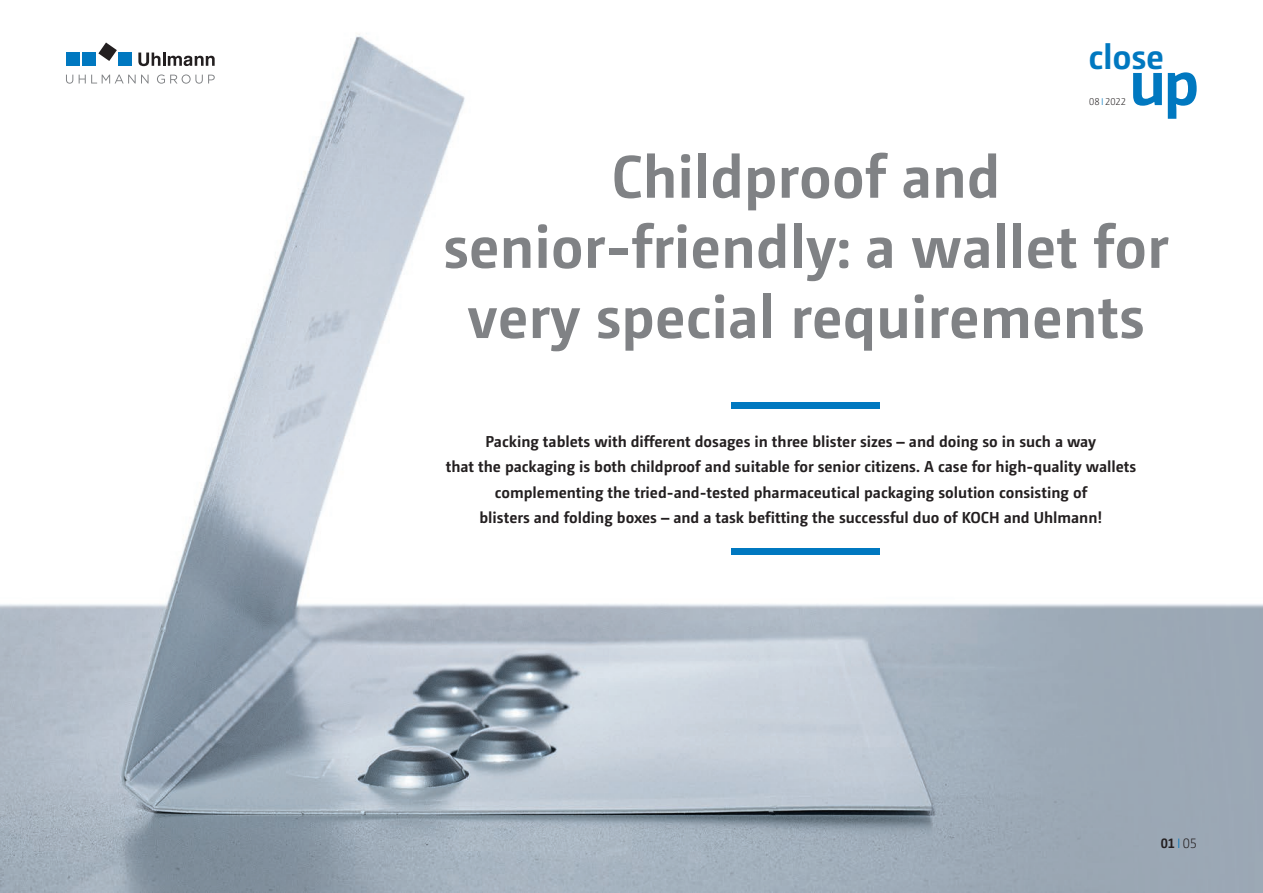
<style>
.page{position:relative;width:1263px;height:893px;background:#fff}
.page>*{position:absolute;margin:0;border:0;box-sizing:border-box;transform-origin:0 0}
.t1{font:700 64.8px "Camingo Dos Pro";color:#0078c0}
.t2{font:700 60px/70.2px "Camingo Dos Pro";color:#808285;text-align:center}
.t3{font:700 34.95px "Camingo Dos Pro";letter-spacing:-.01em;color:#0078c0}
.t4{font:700 15.75px/25.5px "Camingo Dos Pro";color:#231f20;text-align:center}
.t5{font:700 13.5px "Camingo Dos Pro";color:#231f20}
.t6{font:300 9.75px "Camingo Dos Pro";color:#231f20}
.s1{color:#0078c0}
.s2{font-weight:300;color:#0078c0}
.s3{font-weight:300}
</style>
<div class="page">
<img style="left:0;top:33px;width:1263px;height:860px">
<div style="left:731px;top:402px;width:149px;height:6px;background:#0078c0"></div>
<div style="left:731px;top:549px;width:149px;height:6px;background:#0078c0"></div>
<svg style="left:98px;top:43px;width:19px;height:18px"></svg>
<div style="left:66px;top:52px;width:13px;height:14px;background:#0078c0"></div>
<div style="left:82px;top:52px;width:14px;height:14px;background:#0078c0"></div>
<div style="left:119px;top:52px;width:13px;height:14px;background:#0078c0"></div>
<svg style="left:138px;top:53px;width:77px;height:13px"></svg>
<svg style="left:66px;top:74px;width:149px;height:10px"></svg>
<h3 class="t3" style="left:1089px;top:35px;width:77px">close</h3>
<p class="t6" style="left:1089px;top:96px;width:38px">08 <span class="s1">I</span> 2022</p>
<h1 class="t1" style="left:1129px;top:43px;width:72px">up</h1>
<h2 class="t2" style="left:443px;top:141px;width:727px">Childproof and senior-friendly: a wallet for very special requirements</h2>
<p class="t4" style="left:446px;top:428px;width:692px">Packing tablets with different dosages in three blister sizes – and doing so in such a way<br>that the packaging is both childproof and suitable for senior citizens. A case for high-quality wallets complementing the tried-and-tested pharmaceutical packaging solution consisting of<br>blisters and folding boxes – and a task befitting the successful duo of KOCH and Uhlmann!</p>
<p class="t5" style="left:1161px;top:835px;width:38px">01<span class="s2">I</span><span class="s3">05</span></p>
</div>
